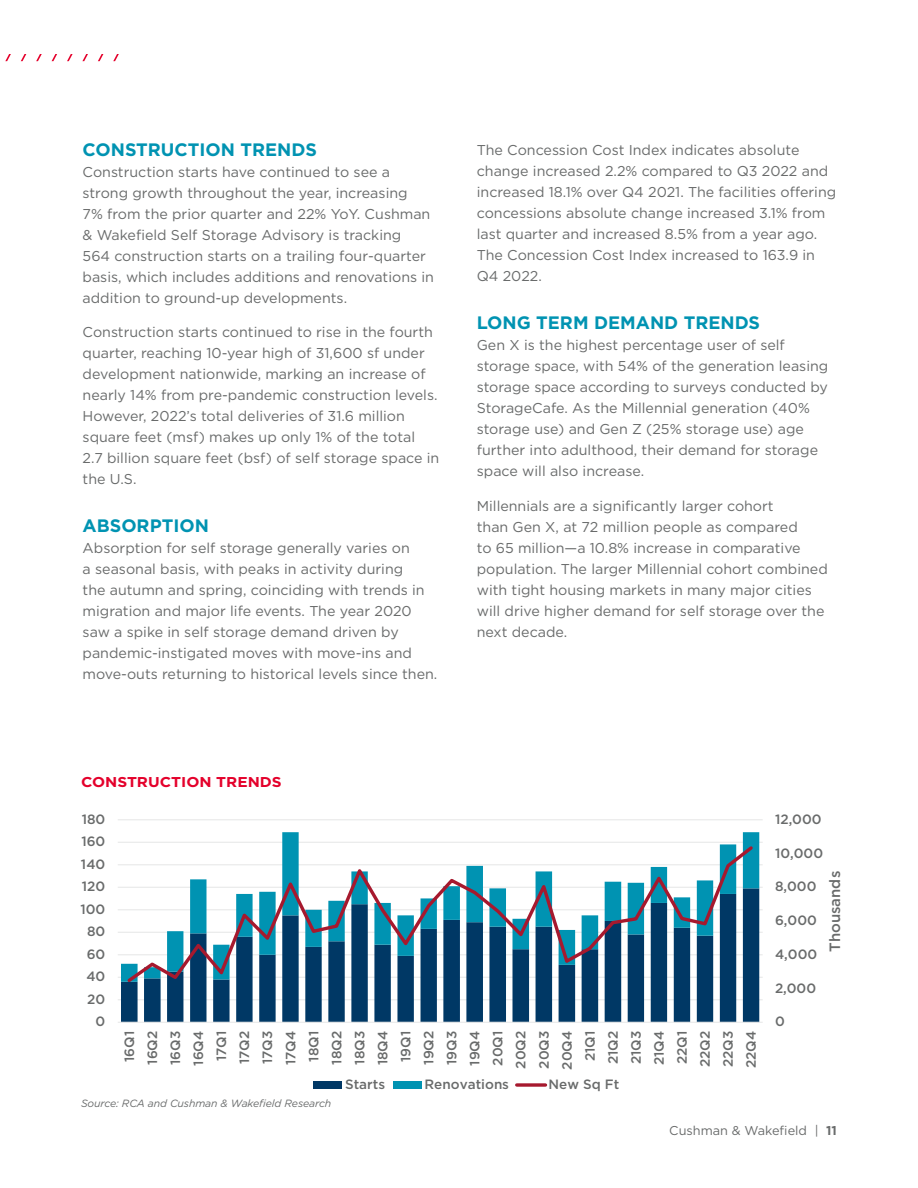
<style>
.page{position:relative;width:918px;height:1188px;background:#fff}
.page>*{position:absolute;margin:0;border:0;box-sizing:border-box;transform-origin:0 0}
.t1{font:700 18px "Gotham";color:#0093b2}
.t2{font:500 15px "Gotham";letter-spacing:.005em;color:#696b6b}
.t3{font:14.25px/21px "Gotham";color:#696b6b}
.t4{font:700 14.25px "Gotham";color:#e4002b;scale:1.08 1}
.t5{font:500 13.5px/23.1px "Gotham";color:#696b6b;text-align:right}
.t6{font:12.75px "Gotham";color:#696b6b}
.t7{font:italic 10.5px "Gotham";letter-spacing:-.01em;color:#696b6b}
.s1{font-weight:700}
</style>
<div class="page">
<hr style="left:118px;top:999px;width:645px;height:1px;background:#e8e9e9">
<hr style="left:118px;top:977px;width:645px;height:1px;background:#e8e9e9">
<hr style="left:118px;top:954px;width:645px;height:1px;background:#e8e9e9">
<hr style="left:118px;top:932px;width:645px;height:1px;background:#e8e9e9">
<hr style="left:118px;top:909px;width:645px;height:1px;background:#e8e9e9">
<hr style="left:118px;top:887px;width:645px;height:1px;background:#e8e9e9">
<hr style="left:118px;top:864px;width:645px;height:1px;background:#e8e9e9">
<hr style="left:118px;top:842px;width:645px;height:1px;background:#e8e9e9">
<hr style="left:118px;top:819px;width:645px;height:1px;background:#e8e9e9">
<svg style="left:121px;top:982px;width:638px;height:40px;fill:#003865"></svg>
<svg style="left:121px;top:832px;width:638px;height:150px"></svg>
<hr style="left:118px;top:1022px;width:645px;height:1px;background:#e8e9e9">
<svg style="left:124px;top:843px;width:632px;height:142px"></svg>
<div style="left:313px;top:1081px;width:29px;height:8px;background:#003865"></div>
<div style="left:393px;top:1081px;width:29px;height:8px;background:#0093b2"></div>
<svg style="left:517px;top:1083px;width:29px;height:4px"></svg>
<svg style="left:5px;top:54px;width:6px;height:8px"></svg>
<svg style="left:36px;top:54px;width:6px;height:8px"></svg>
<svg style="left:67px;top:54px;width:6px;height:8px"></svg>
<svg style="left:98px;top:54px;width:6px;height:8px"></svg>
<svg style="left:21px;top:54px;width:6px;height:8px"></svg>
<svg style="left:51px;top:54px;width:6px;height:8px"></svg>
<svg style="left:82px;top:54px;width:6px;height:8px"></svg>
<svg style="left:113px;top:54px;width:6px;height:8px"></svg>
<p class="t1" style="left:83px;top:138px;width:236px">CONSTRUCTION TRENDS</p>
<p class="t3" style="left:83px;top:161px;width:353px">Construction starts have continued to see a strong growth throughout the year, increasing<br>7% from the prior quarter and 22% YoY. Cushman &amp; Wakefield Self Storage Advisory is tracking<br>564 construction starts on a trailing four-quarter basis, which includes additions and renovations in addition to ground-up developments.</p>
<p class="t3" style="left:83px;top:322px;width:358px">Construction starts continued to rise in the fourth quarter, reaching 10-year high of 31,600 sf under development nationwide, marking an increase of nearly 14% from pre-pandemic construction levels.<br>However, 2022’s total deliveries of 31.6 million square feet (msf) makes up only 1% of the total<br>2.7 billion square feet (bsf) of self storage space in the U.S.</p>
<p class="t1" style="left:83px;top:514px;width:128px">ABSORPTION</p>
<p class="t3" style="left:83px;top:538px;width:356px">Absorption for self storage generally varies on<br>a seasonal basis, with peaks in activity during<br>the autumn and spring, coinciding with trends in migration and major life events. The year 2020 saw a spike in self storage demand driven by pandemic-instigated moves with move-ins and move-outs returning to historical levels since then.</p>
<p class="t4" style="left:81px;top:772px;width:187px">CONSTRUCTION TRENDS</p>
<p class="t5" style="left:82px;top:807px;width:25px">180</p>
<p class="t5" style="left:81px;top:830px;width:25px">160</p>
<p class="t5" style="left:81px;top:852px;width:26px">140</p>
<p class="t5" style="left:82px;top:875px;width:25px">120</p>
<p class="t5" style="left:80px;top:897px;width:26px">100</p>
<p class="t5" style="left:87px;top:920px;width:20px">80</p>
<p class="t5" style="left:87px;top:942px;width:20px">60</p>
<p class="t5" style="left:86px;top:965px;width:20px">40</p>
<p class="t5" style="left:87px;top:987px;width:20px">20</p>
<p class="t5" style="left:96px;top:1010px;width:11px">0</p>
<p class="t3" style="left:477px;top:139px;width:361px">The Concession Cost Index indicates absolute change increased 2.2% compared to Q3 2022 and increased 18.1% over Q4 2021. The facilities offering concessions absolute change increased 3.1% from last quarter and increased 8.5% from a year ago.<br>The Concession Cost Index increased to 163.9 in Q4 2022.</p>
<p class="t1" style="left:477px;top:311px;width:285px">LONG TERM DEMAND TRENDS</p>
<p class="t3" style="left:477px;top:334px;width:353px">Gen X is the highest percentage user of self storage space, with 54% of the generation leasing storage space according to surveys conducted by StorageCafe. As the Millennial generation (40% storage use) and Gen Z (25% storage use) age further into adulthood, their demand for storage space will also increase.</p>
<p class="t3" style="left:477px;top:495px;width:353px">Millennials are a significantly larger cohort<br>than Gen X, at 72 million people as compared<br>to 65 million—a 10.8% increase in comparative population. The larger Millennial cohort combined with tight housing markets in many major cities will drive higher demand for self storage over the next decade.</p>
<p class="t5" style="left:775px;top:807px;width:48px">12,000</p>
<p class="t5" style="left:775px;top:841px;width:50px">10,000</p>
<p class="t5" style="left:775px;top:875px;width:43px">8,000</p>
<p class="t5" style="left:775px;top:909px;width:43px">6,000</p>
<p class="t5" style="left:775px;top:942px;width:44px">4,000</p>
<p class="t5" style="left:775px;top:976px;width:43px">2,000</p>
<p class="t5" style="left:775px;top:1010px;width:11px">0</p>
<p class="t2" style="left:825px;top:952px;width:83px;rotate:-90deg">Thousands</p>
<p class="t5" style="left:118px;top:1070px;width:40px;rotate:-90deg">16Q1<br>16Q2<br>16Q3<br>16Q4<br>17Q1<br>17Q2<br>17Q3<br>17Q4<br>18Q1<br>18Q2<br>18Q3<br>18Q4<br>19Q1<br>19Q2<br>19Q3<br>19Q4<br>20Q1<br>20Q2<br>20Q3<br>20Q4<br>21Q1<br>21Q2<br>21Q3<br>21Q4<br>22Q1<br>22Q2<br>22Q3<br>22Q4</p>
<p class="t7" style="left:81px;top:1097px;width:252px">Source: RCA and Cushman &amp; Wakefield Research</p>
<p class="t5" style="left:345px;top:1073px;width:42px">Starts</p>
<p class="t5" style="left:425px;top:1073px;width:86px">Renovations</p>
<p class="t5" style="left:549px;top:1073px;width:72px">New Sq Ft</p>
<p class="t6" style="left:669px;top:1122px;width:169px">Cushman &amp; Wakefield | <span class="s1">11</span></p>
</div>
